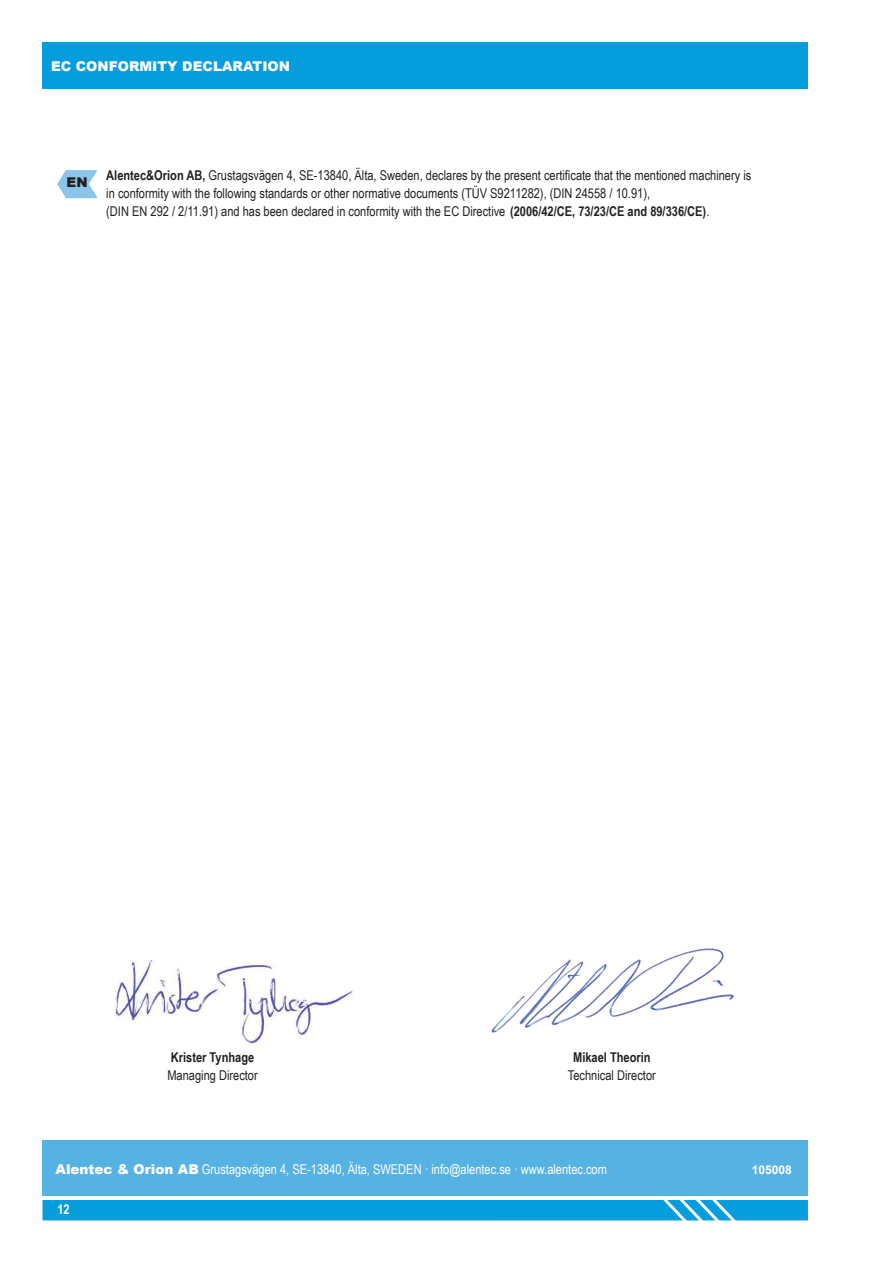
<style>
.page{position:relative;width:893px;height:1263px;background:#fff}
.page>*{position:absolute;margin:0;border:0;box-sizing:border-box;transform-origin:0 0}
.texto_corrido{font:13.5px/18px "Arial Narrow";color:#231f20}
.texto_corrido-2{font:13.5px "Arial Narrow";color:#fff}
.texto_corrido-3{font:700 13.5px "Arial Narrow";color:#231f20}
.titulos_apartados{font:900 13.5px "Arial";color:#fff}
.t1{font:700 13.5px "Arial Narrow";color:#fff}
.t2{font:900 13.5px "Arial";color:#231f20}
.t3{font:700 12px "Arial";color:#fff}
.s1{font-weight:700}
.s2{font-family:"Arial";font-weight:900}
</style>
<div class="page">
<div style="left:43px;top:1200px;width:765px;height:20px;background:#069ddc"></div>
<div style="left:43px;top:1140px;width:765px;height:56px;background:#57b2e4"></div>
<div style="left:43px;top:43px;width:765px;height:46px;background:#069ddc"></div>
<svg style="left:57px;top:170px;width:40px;height:28px"></svg>
<img style="left:113px;top:961px;width:240px;height:84px">
<img style="left:491px;top:948px;width:243px;height:85px">
<p class="titulos_apartados" style="left:51px;top:56px;width:241px">EC CONFORMITY DECLARATION</p>
<p class="t2" style="left:67px;top:173px;width:22px">EN</p>
<p class="texto_corrido" style="left:106px;top:166px;width:647px"><span class="s1">Alentec&amp;Orion AB,</span> Grustagsvägen 4, SE-13840, Älta, Sweden, declares by the present certificate that the mentioned machinery is in conformity with the following standards or other normative documents (TÜV S9211282), (DIN 24558 / 10.91),</p>
<p class="texto_corrido" style="left:106px;top:202px;width:605px">(DIN EN 292 / 2/11.91) and has been declared in conformity with the EC Directive <span class="s1">(2006/42/CE, 73/23/CE and 89/336/CE)</span>.</p>
<p class="texto_corrido-3" style="left:171px;top:1047px;width:85px">Krister Tynhage</p>
<p class="texto_corrido" style="left:167px;top:1066px;width:92px">Managing Director</p>
<p class="texto_corrido-3" style="left:573px;top:1047px;width:79px">Mikael Theorin</p>
<p class="texto_corrido" style="left:568px;top:1066px;width:89px">Technical Director</p>
<p class="texto_corrido-2" style="left:56px;top:1159px;width:553px"><span class="s2">Alentec &amp; Orion AB</span> Grustagsvägen 4, SE-13840, Älta, SWEDEN · info@alentec.se · www.alentec.com</p>
<p class="t3" style="left:752px;top:1161px;width:42px">105008</p>
<p class="t1" style="left:57px;top:1199px;width:14px">12</p>
</div>
